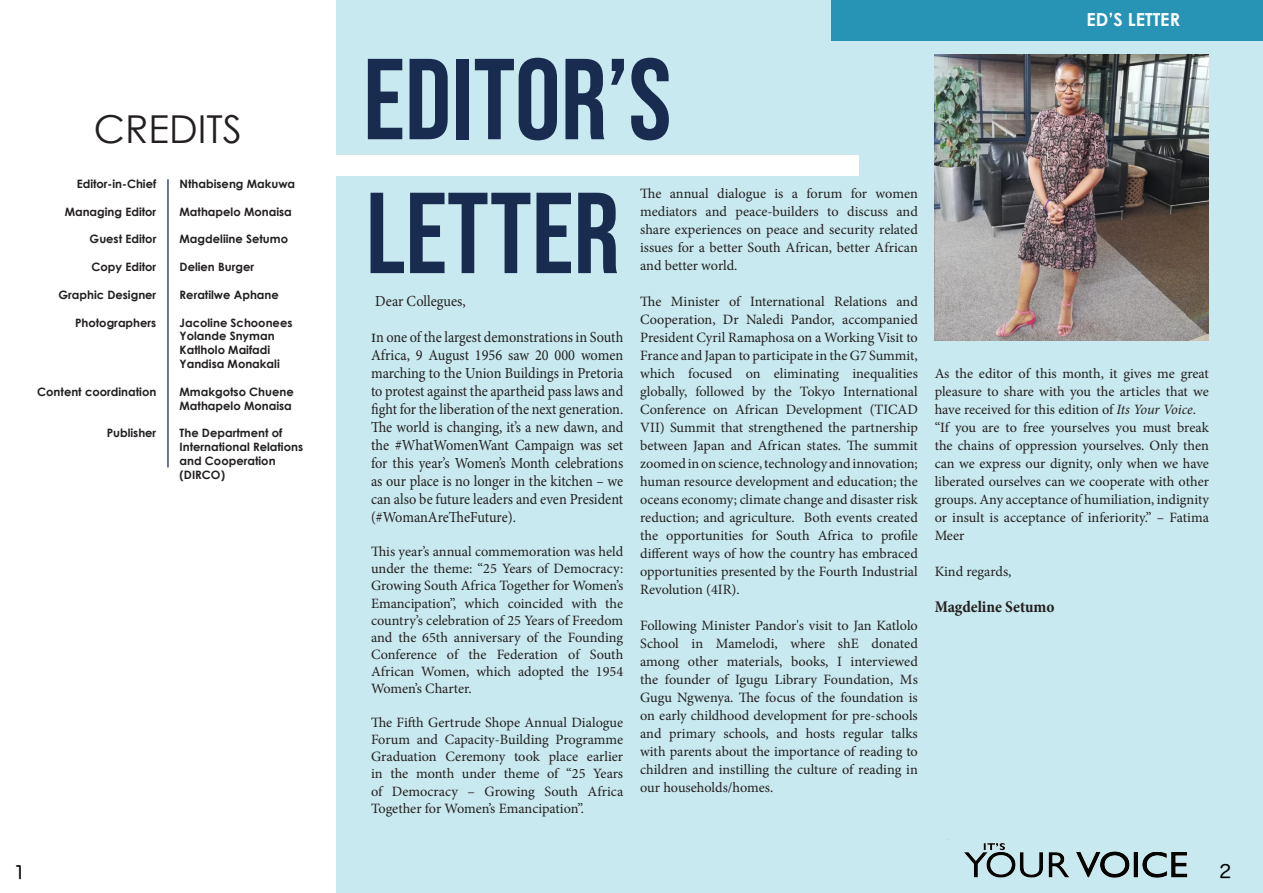
<style>
.page{position:relative;width:1263px;height:893px;background:#fff}
.page>*{position:absolute;margin:0;border:0;box-sizing:border-box;transform-origin:0 0}
.t1{font:114.9px "Bebas Neue";color:#182c50}
.t2{font:38.4px "Century Gothic";color:#231f20}
.t3{font:700 18px "Century Gothic";color:#fff}
.t4{font:18px "Hira Maru Pro W4";color:#000}
.t5{font:700 condensed 16.5px "Minion Pro";color:#231f20}
.t6{font:15.45px/18px "Minion Pro";color:#231f20;text-align:justify;scale:.93 1}
.t7{font:14.25px/18px "Minion Pro";color:#231f20;text-align:justify}
.t8{font:700 11.55px/13.8px "Century Gothic";color:#231f20}
.s1{font-size:17.85px}
.s2{font-style:italic}
</style>
<div class="page">
<div style="left:337px;top:0;width:926px;height:893px;background:#c8e9ef"></div>
<div style="left:831px;top:0;width:432px;height:41px;background:#2793b5"></div>
<div style="left:337px;top:155px;width:522px;height:20px;background:#fff"></div>
<hr style="left:167px;top:179px;width:2px;height:288px;background:#182c50">
<img style="left:948px;top:839px;width:240px;height:39px">
<div style="left:1139px;top:839px;width:52px;height:12px;background:#c8e9ef"></div>
<img style="left:935px;top:55px;width:274px;height:285px">
<p class="t2" style="left:94px;top:105px;width:149px">CREDITS</p>
<p class="t8" style="left:77px;top:177px;width:81px">Editor-in-Chief</p>
<p class="t8" style="left:65px;top:204px;width:93px">Managing Editor</p>
<p class="t8" style="left:90px;top:232px;width:68px">Guest Editor</p>
<p class="t8" style="left:91px;top:260px;width:66px">Copy Editor</p>
<p class="t8" style="left:58px;top:287px;width:99px">Graphic Designer</p>
<p class="t8" style="left:75px;top:315px;width:83px">Photographers</p>
<p class="t8" style="left:180px;top:177px;width:117px">Nthabiseng Makuwa</p>
<p class="t8" style="left:180px;top:204px;width:114px">Mathapelo Monaisa</p>
<p class="t8" style="left:180px;top:232px;width:110px">Magdeliine Setumo</p>
<p class="t8" style="left:180px;top:260px;width:76px">Delien Burger</p>
<p class="t8" style="left:180px;top:287px;width:101px">Reratilwe Aphane</p>
<p class="t8" style="left:180px;top:315px;width:114px">Jacoline Schoonees<br>Yolande Snyman</p>
<p class="t8" style="left:180px;top:343px;width:102px">Katlholo Maifadi<br>Yandisa Monakali</p>
<p class="t8" style="left:180px;top:384px;width:116px">Mmakgotso Chuene<br>Mathapelo Monaisa</p>
<p class="t8" style="left:180px;top:426px;width:125px">The Department of<br>International Relations and Cooperation (DIRCO)</p>
<p class="t8" style="left:37px;top:384px;width:121px">Content coordination</p>
<p class="t8" style="left:107px;top:426px;width:51px">Publisher</p>
<p class="t4" style="left:14px;top:857px;width:13px">1</p>
<p class="t1" style="left:363px;top:34px;width:310px">EDITOR’S</p>
<p class="t3" style="left:1086px;top:8px;width:95px">ED’S LETTER</p>
<p class="t1" style="left:366px;top:168px;width:255px">LETTER</p>
<p class="t6" style="left:375px;top:292px;width:99px">Dear Collegues,</p>
<p class="t6" style="left:371px;top:328px;width:273px"><span class="s1">I</span>n one of the largest demonstrations in South Africa, 9 August 1956 saw 20 000 women marching to the Union Buildings in Pretoria to protest against the apartheid pass laws and fight for the liberation of the next generation.<br>The world is changing, it’s a new dawn, and the #WhatWomenWant Campaign was set for this year’s Women’s Month celebrations as our place is no longer in the kitchen – we can also be future leaders and even President (#WomanAreTheFuture).</p>
<p class="t7" style="left:371px;top:543px;width:254px;line-height:17.1px">This year’s annual commemoration was held under the theme: “25 Years of Democracy:<br>Growing South Africa Together for Women’s Emancipation”, which coincided with the country’s celebration of 25 Years of Freedom and the 65th anniversary of the Founding Conference of the Federation of South African Women, which adopted the 1954<br>Women’s Charter.</p>
<p class="t7" style="left:371px;top:714px;width:254px;line-height:17.1px">The Fifth Gertrude Shope Annual Dialogue Forum and Capacity-Building Programme Graduation Ceremony took place earlier in the month under theme of “25 Years of Democracy – Growing South Africa Together for Women’s Emancipation”.</p>
<p class="t7" style="left:640px;top:185px;width:279px">The annual dialogue is a forum for women mediators and peace-builders to discuss and share experiences on peace and security related issues for a better South African, better African and better world.</p>
<p class="t7" style="left:640px;top:293px;width:279px">The Minister of International Relations and Cooperation, Dr Naledi Pandor, accompanied President Cyril Ramaphosa on a Working Visit to France and Japan to participate in the G7 Summit, which focused on eliminating inequalities globally, followed by the Tokyo International Conference on African Development (TICAD VII) Summit that strengthened the partnership between Japan and African states. The summit zoomed in on science, technology and innovation; human resource development and education; the oceans economy; climate change and disaster risk reduction; and agriculture. Both events created the opportunities for South Africa to profile different ways of how the country has embraced opportunities presented by the Fourth Industrial Revolution (4IR).</p>
<p class="t7" style="left:640px;top:617px;width:279px">Following Minister Pandor's visit to Jan Katlolo School in Mamelodi, where shE donated among other materials, books, I interviewed the founder of Igugu Library Foundation, Ms Gugu Ngwenya. The focus of the foundation is on early childhood development for pre-schools and primary schools, and hosts regular talks with parents about the importance of reading to children and instilling the culture of reading in our households/homes.</p>
<p class="t7" style="left:935px;top:365px;width:276px">As the editor of this month, it gives me great pleasure to share with you the articles that we have received for this edition of <span class="s2">Its Your Voice</span>.</p>
<p class="t7" style="left:935px;top:419px;width:276px">“If you are to free yourselves you must break the chains of oppression yourselves. Only then can we express our dignity, only when we have liberated ourselves can we cooperate with other groups. Any acceptance of humiliation, indignity or insult is acceptance of inferiority.” – Fatima Meer</p>
<p class="t7" style="left:935px;top:563px;width:78px">Kind regards,</p>
<p class="t5" style="left:935px;top:595px;width:121px">Magdeline Setumo</p>
<p class="t4" style="left:1219px;top:856px;width:13px">2</p>
</div>
